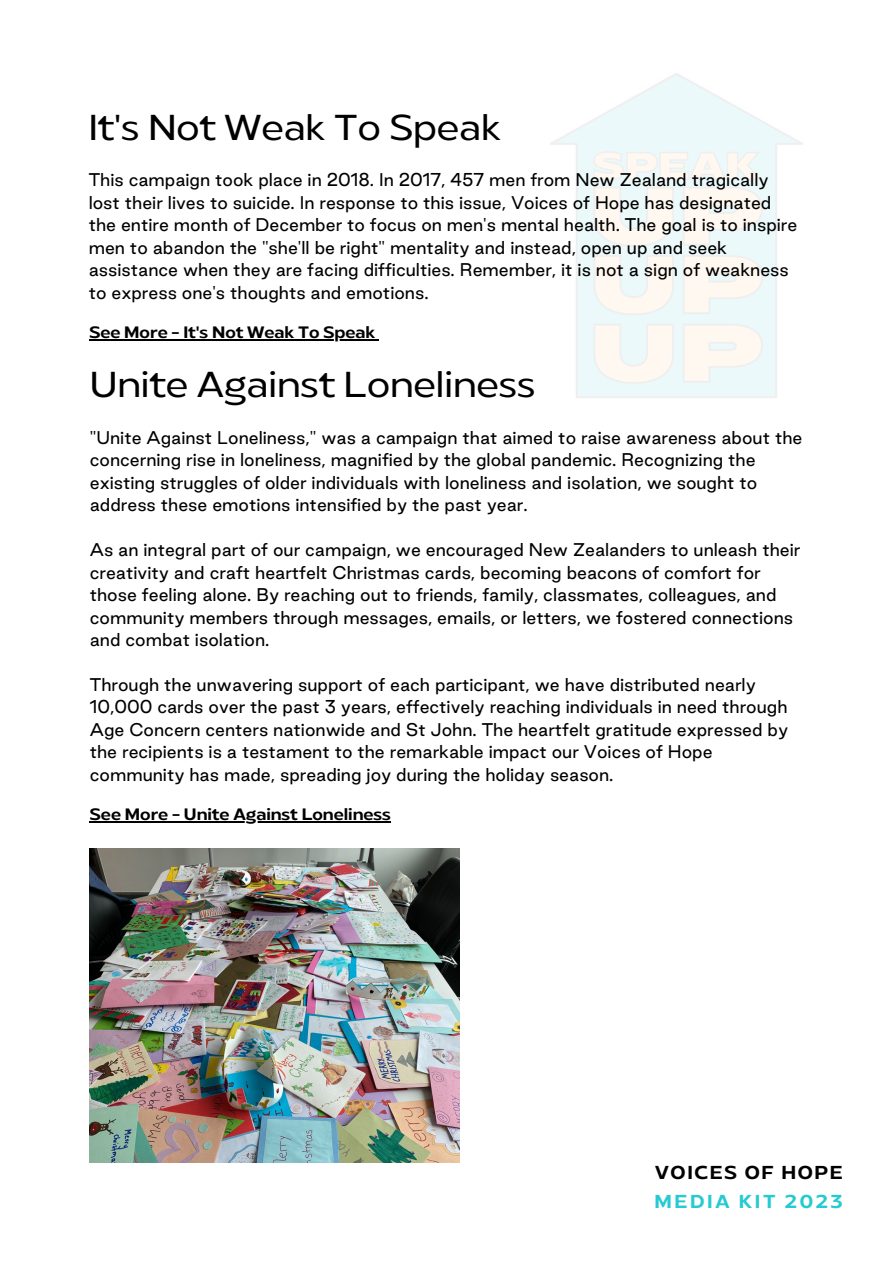
<style>
.page{position:relative;width:893px;height:1264px;background:#fff}
.page>*{position:absolute;margin:0;border:0;box-sizing:border-box;transform-origin:0 0}
.t1{font:36px "Radiate Sans";color:#000}
.t2{font:600 18.75px "Radiate Sans";letter-spacing:.135em;color:#26cad3}
.t3{font:600 18.75px "Radiate Sans";letter-spacing:.09em;color:#000}
.t4{font:16.5px/22.5px "Good Sans";color:#000}
.t5{font:600 16.5px "Radiate Sans";color:#000}
</style>
<div class="page">
<hr style="left:89px;top:339px;width:286px;height:1px;background:#000">
<hr style="left:90px;top:821px;width:301px;height:1px;background:#000">
<img style="left:90px;top:849px;width:370px;height:313px">
<p class="t1" style="left:89px;top:106px;width:413px">It's Not Weak To Speak</p>
<p class="t4" style="left:89px;top:168px;width:710px">This campaign took place in 2018. In 2017, 457 men from New Zealand tragically lost their lives to suicide. In response to this issue, Voices of Hope has designated the entire month of December to focus on men's mental health. The goal is to inspire men to abandon the "she'll be right" mentality and instead, open up and seek assistance when they are facing difficulties. Remember, it is not a sign of weakness to express one's thoughts and emotions.</p>
<p class="t5" style="left:89px;top:322px;width:287px">See More - It's Not Weak To Speak</p>
<p class="t1" style="left:90px;top:363px;width:447px">Unite Against Loneliness</p>
<p class="t4" style="left:90px;top:426px;width:714px">"Unite Against Loneliness," was a campaign that aimed to raise awareness about the concerning rise in loneliness, magnified by the global pandemic. Recognizing the existing struggles of older individuals with loneliness and isolation, we sought to address these emotions intensified by the past year.</p>
<p class="t4" style="left:90px;top:538px;width:712px">As an integral part of our campaign, we encouraged New Zealanders to unleash their creativity and craft heartfelt Christmas cards, becoming beacons of comfort for those feeling alone. By reaching out to friends, family, classmates, colleagues, and community members through messages, emails, or letters, we fostered connections and combat isolation.</p>
<p class="t4" style="left:90px;top:673px;width:699px">Through the unwavering support of each participant, we have distributed nearly 10,000 cards over the past 3 years, effectively reaching individuals in need through Age Concern centers nationwide and St John. The heartfelt gratitude expressed by the recipients is a testament to the remarkable impact our Voices of Hope community has made, spreading joy during the holiday season.</p>
<p class="t5" style="left:90px;top:804px;width:302px">See More - Unite Against Loneliness</p>
<p class="t3" style="left:655px;top:1160px;width:189px">VOICES OF HOPE</p>
<p class="t2" style="left:654px;top:1189px;width:190px">MEDIA KIT 2023</p>
</div>
